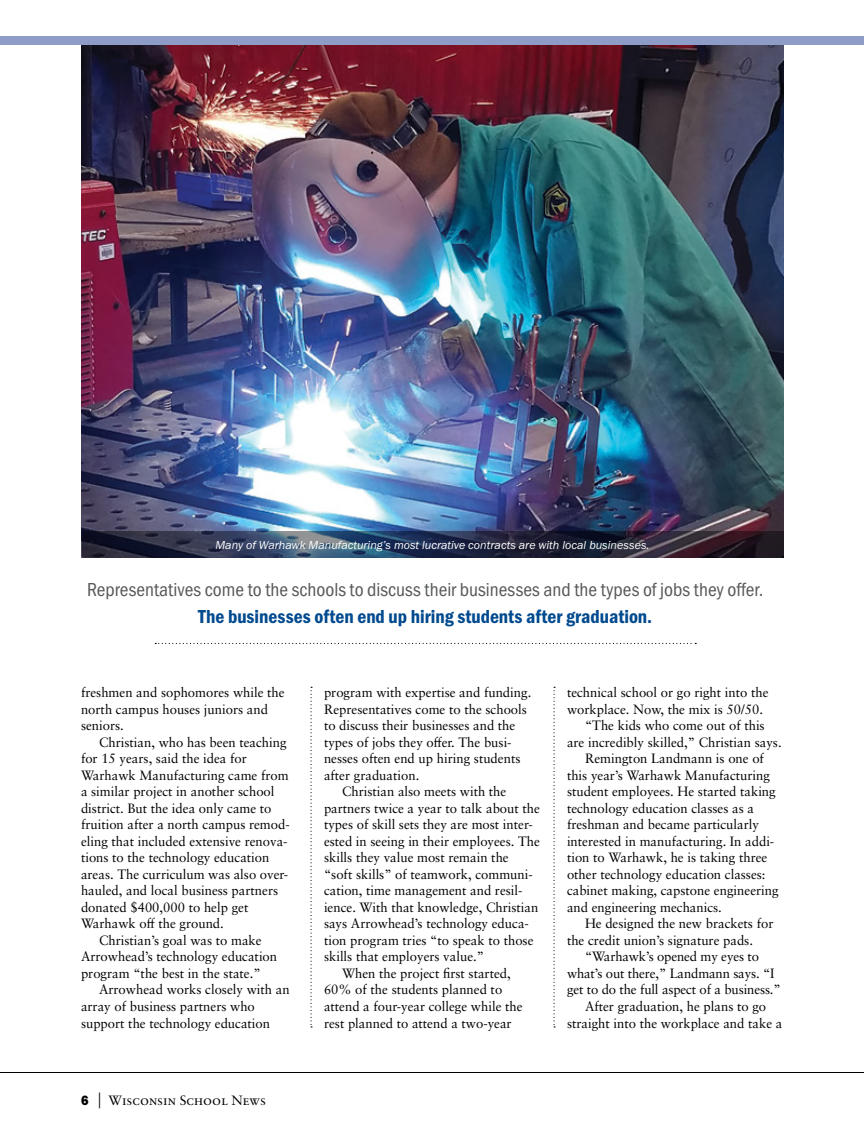
<style>
.page{position:relative;width:864px;height:1134px;background:#fff}
.page>*{position:absolute;margin:0;border:0;box-sizing:border-box;transform-origin:0 0}
.t1{font:19.5px "Franklin Gothic URW Cond";color:#58595b}
.t2{font:19.5px "Franklin Gothic URW Con Dem";color:#004a8f}
.t3{font:13.5px/16.5px "Sabon LT Pro";color:#000}
.t4{font:12px "Franklin Gothic URW Boo Ita";color:#fff}
.s1{font-family:"Franklin Gothic URW Hea";font-size:14.1px}
.s2{font-size:20.25px}
</style>
<div class="page">
<img style="left:82px;top:45px;width:702px;height:486px">
<svg style="left:155px;top:643px;width:541px;height:1px"></svg>
<svg style="left:82px;top:531px;width:702px;height:27px;background:#2b3147"></svg>
<svg style="left:310px;top:687px;width:2px;height:340px"></svg>
<svg style="left:554px;top:687px;width:1px;height:340px"></svg>
<hr style="left:0;top:1072px;width:864px;height:1px;background:#000">
<div style="left:0;top:36px;width:864px;height:9px;background:#8d9dc7"></div>
<p class="t4" style="left:216px;top:537px;width:436px">Many of Warhawk Manufacturing’s most lucrative contracts are with local businesses.</p>
<h1 class="t1" style="left:87px;top:576px;width:678px">Representatives come to the schools to discuss their businesses and the types of jobs they offer.</h1>
<h1 class="t2" style="left:198px;top:604px;width:456px">The businesses often end up hiring students after graduation.</h1>
<p class="t3" style="left:81px;top:684px;width:205px">freshmen and sophomores while the north campus houses juniors and seniors.</p>
<p class="t3" style="left:99px;top:733px;width:189px">Christian, who has been teaching</p>
<p class="t3" style="left:81px;top:750px;width:167px">for 15 years, said the idea for</p>
<p class="t3" style="left:81px;top:766px;width:209px">Warhawk Manufacturing came from</p>
<p class="t3" style="left:81px;top:783px;width:195px">a similar project in another school</p>
<p class="t3" style="left:81px;top:799px;width:192px">district. But the idea only came to</p>
<p class="t3" style="left:81px;top:816px;width:210px">fruition after a north campus remod-</p>
<p class="t3" style="left:81px;top:832px;width:208px">eling that included extensive renova-</p>
<p class="t3" style="left:81px;top:849px;width:190px">tions to the technology education</p>
<p class="t3" style="left:81px;top:865px;width:209px">areas. The curriculum was also over-</p>
<p class="t3" style="left:81px;top:882px;width:199px">hauled, and local business partners</p>
<p class="t3" style="left:81px;top:899px;width:169px">donated $400,000 to help get</p>
<p class="t3" style="left:81px;top:915px;width:144px">Warhawk off the ground.</p>
<p class="t3" style="left:99px;top:932px;width:164px">Christian’s goal was to make</p>
<p class="t3" style="left:81px;top:948px;width:198px">Arrowhead’s technology education</p>
<p class="t3" style="left:81px;top:965px;width:181px">program “the best in the state.”</p>
<p class="t3" style="left:99px;top:981px;width:192px">Arrowhead works closely with an</p>
<p class="t3" style="left:81px;top:998px;width:175px">array of business partners who</p>
<p class="t3" style="left:81px;top:1014px;width:191px">support the technology education</p>
<p class="t3" style="left:81px;top:1092px;width:187px"><span class="s1">6</span> <span class="s2">|</span> Wisconsin School News</p>
<p class="t3" style="left:324px;top:684px;width:209px">program with expertise and funding.</p>
<p class="t3" style="left:324px;top:700px;width:204px">Representatives come to the schools</p>
<p class="t3" style="left:324px;top:717px;width:193px">to discuss their businesses and the</p>
<p class="t3" style="left:324px;top:733px;width:189px">types of jobs they offer. The busi-</p>
<p class="t3" style="left:324px;top:750px;width:198px">nesses often end up hiring students</p>
<p class="t3" style="left:324px;top:766px;width:97px">after graduation.</p>
<p class="t3" style="left:342px;top:783px;width:166px">Christian also meets with the</p>
<p class="t3" style="left:324px;top:799px;width:218px">partners twice a year to talk about the</p>
<p class="t3" style="left:324px;top:816px;width:210px">types of skill sets they are most inter-</p>
<p class="t3" style="left:324px;top:832px;width:217px">ested in seeing in their employees. The</p>
<p class="t3" style="left:324px;top:849px;width:186px">skills they value most remain the</p>
<p class="t3" style="left:324px;top:865px;width:210px">“soft skills” of teamwork, communi-</p>
<p class="t3" style="left:324px;top:882px;width:200px">cation, time management and resil-</p>
<p class="t3" style="left:324px;top:899px;width:216px">ience. With that knowledge, Christian</p>
<p class="t3" style="left:324px;top:915px;width:206px">says Arrowhead’s technology educa-</p>
<p class="t3" style="left:324px;top:932px;width:211px">tion program tries “to speak to those</p>
<p class="t3" style="left:324px;top:948px;width:162px">skills that employers value.”</p>
<p class="t3" style="left:342px;top:965px;width:170px">When the project first started,</p>
<p class="t3" style="left:324px;top:981px;width:180px">60% of the students planned to</p>
<p class="t3" style="left:324px;top:998px;width:200px">attend a four-year college while the</p>
<p class="t3" style="left:324px;top:1014px;width:189px">rest planned to attend a two-year</p>
<p class="t3" style="left:567px;top:684px;width:203px">technical school or go right into the</p>
<p class="t3" style="left:567px;top:700px;width:198px">workplace. Now, the mix is 50/50.</p>
<p class="t3" style="left:585px;top:717px;width:181px">“The kids who come out of this</p>
<p class="t3" style="left:567px;top:733px;width:216px">are incredibly skilled,” Christian says.</p>
<p class="t3" style="left:585px;top:750px;width:180px">Remington Landmann is one of</p>
<p class="t3" style="left:567px;top:766px;width:205px">this year’s Warhawk Manufacturing</p>
<p class="t3" style="left:567px;top:783px;width:210px">student employees. He started taking</p>
<p class="t3" style="left:567px;top:799px;width:188px">technology education classes as a</p>
<p class="t3" style="left:567px;top:816px;width:194px">freshman and became particularly</p>
<p class="t3" style="left:567px;top:832px;width:209px">interested in manufacturing. In addi-</p>
<p class="t3" style="left:567px;top:849px;width:202px">tion to Warhawk, he is taking three</p>
<p class="t3" style="left:567px;top:865px;width:200px">other technology education classes:</p>
<p class="t3" style="left:567px;top:882px;width:213px">cabinet making, capstone engineering</p>
<p class="t3" style="left:567px;top:899px;width:156px">and engineering mechanics.</p>
<p class="t3" style="left:585px;top:915px;width:190px">He designed the new brackets for</p>
<p class="t3" style="left:567px;top:932px;width:188px">the credit union’s signature pads.</p>
<p class="t3" style="left:585px;top:948px;width:176px">“Warhawk’s opened my eyes to</p>
<p class="t3" style="left:567px;top:965px;width:209px">what’s out there,” Landmann says. “I</p>
<p class="t3" style="left:567px;top:981px;width:215px">get to do the full aspect of a business.”</p>
<p class="t3" style="left:585px;top:998px;width:183px">After graduation, he plans to go</p>
<p class="t3" style="left:567px;top:1014px;width:217px">straight into the workplace and take a</p>
</div>
